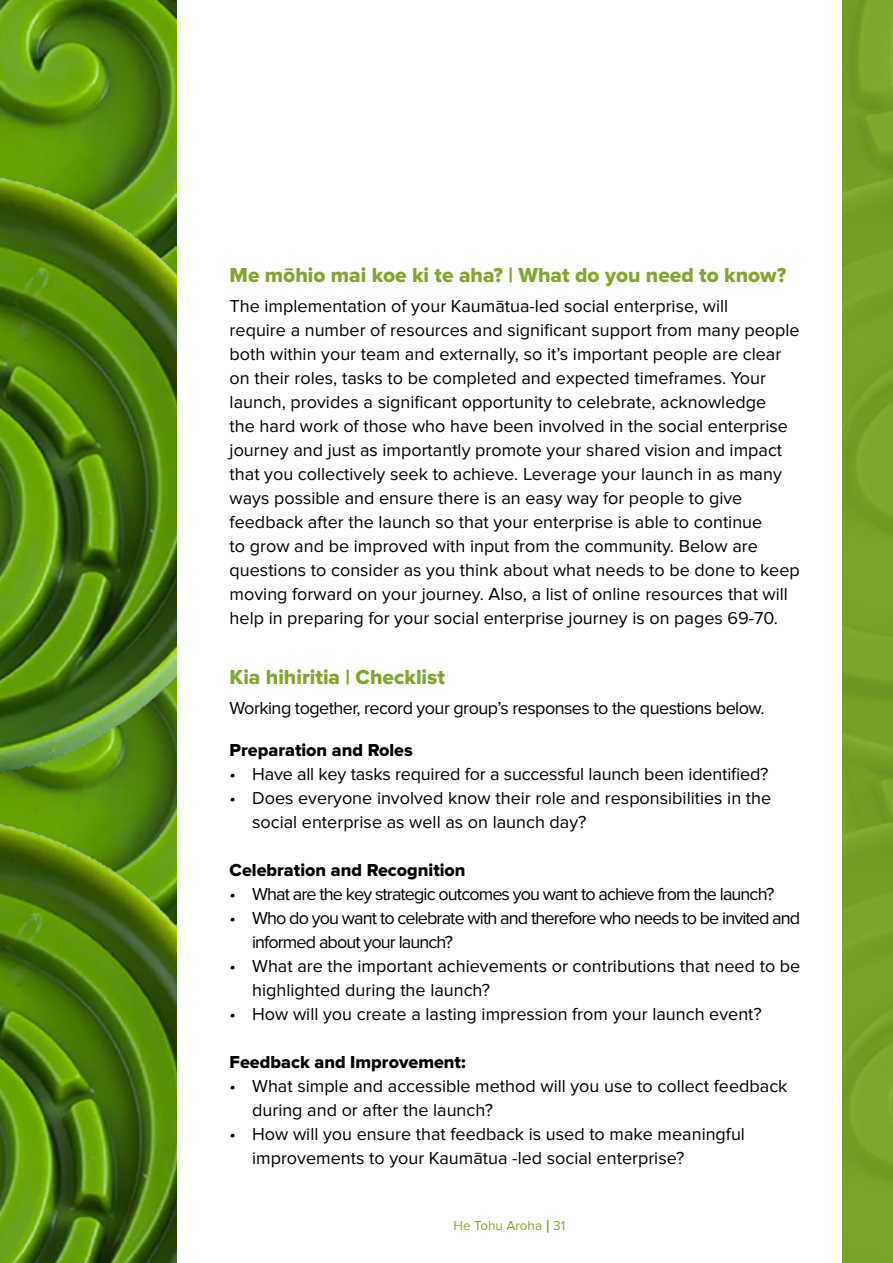
<style>
.page{position:relative;width:893px;height:1263px;background:#fff}
.page>*{position:absolute;margin:0;border:0;box-sizing:border-box;transform-origin:0 0}
.t1{font:21px "Proxima Nova Extrabld";color:#7ea82b}
.t2{font:18px/24px "Proxima Nova";color:#000}
.t3{font:18px/24px "Proxima Nova";letter-spacing:-.05em;color:#000}
.t4{font:18px "Proxima Nova Extrabld";color:#000}
.t5{font:18px "Proxima Nova";letter-spacing:-.03em;color:#000}
.t6{font:13.5px "Proxima Nova";color:#7ea82b}
.s1{font-family:"Montserrat";font-weight:600}
</style>
<div class="page">
<img style="left:0;top:958px;width:176px;height:305px">
<img style="left:0;top:0;width:176px;height:958px">
<img style="left:843px;top:958px;width:50px;height:305px">
<img style="left:843px;top:0;width:50px;height:958px">
<p class="t1" style="left:230px;top:263px;width:558px">Me mōhio mai koe ki te aha? | What do you need to know?</p>
<p class="t2" style="left:230px;top:294px;width:572px">The implementation of your Kaumātua-led social enterprise, will<br>require a number of resources and significant support from many people both within your team and externally, so it’s important people are clear on their roles, tasks to be completed and expected timeframes. Your launch, provides a significant opportunity to celebrate, acknowledge<br>the hard work of those who have been involved in the social enterprise journey and just as importantly promote your shared vision and impact that you collectively seek to achieve. Leverage your launch in as many ways possible and ensure there is an easy way for people to give feedback after the launch so that your enterprise is able to continue<br>to grow and be improved with input from the community. Below are questions to consider as you think about what needs to be done to keep moving forward on your journey. Also, a list of online resources that will help in preparing for your social enterprise journey is on pages 69-70.</p>
<p class="t1" style="left:230px;top:665px;width:217px">Kia hihiritia | Checklist</p>
<p class="t5" style="left:230px;top:698px;width:536px">Working together, record your group’s responses to the questions below.</p>
<p class="t4" style="left:230px;top:740px;width:185px">Preparation and Roles</p>
<p class="t2" style="left:230px;top:762px;width:540px">• Have all key tasks required for a successful launch been identified?</p>
<p class="t2" style="left:252px;top:786px;width:521px;text-indent:-22px">• Does everyone involved know their role and responsibilities in the social enterprise as well as on launch day?</p>
<p class="t4" style="left:230px;top:860px;width:238px">Celebration and Recognition</p>
<p class="t3" style="left:230px;top:882px;width:546px">• What are the key strategic outcomes you want to achieve from the launch?</p>
<p class="t3" style="left:252px;top:906px;width:550px;text-indent:-22px">• Who do you want to celebrate with and therefore who needs to be invited and informed about your launch?</p>
<p class="t2" style="left:252px;top:954px;width:550px;text-indent:-22px">• What are the important achievements or contributions that need to be highlighted during the launch?</p>
<p class="t2" style="left:230px;top:1002px;width:534px">• How will you create a lasting impression from your launch event?</p>
<p class="t4" style="left:230px;top:1052px;width:238px">Feedback and Improvement:</p>
<p class="t2" style="left:252px;top:1074px;width:537px;text-indent:-22px">• What simple and accessible method will you use to collect feedback during and or after the launch?</p>
<p class="t2" style="left:252px;top:1122px;width:494px;text-indent:-22px">• How will you ensure that feedback is used to make meaningful improvements to your Kaumātua -led social enterprise?</p>
<p class="t6" style="left:454px;top:1218px;width:113px">He Tohu Aroha <span class="s1">|</span> 31</p>
</div>
